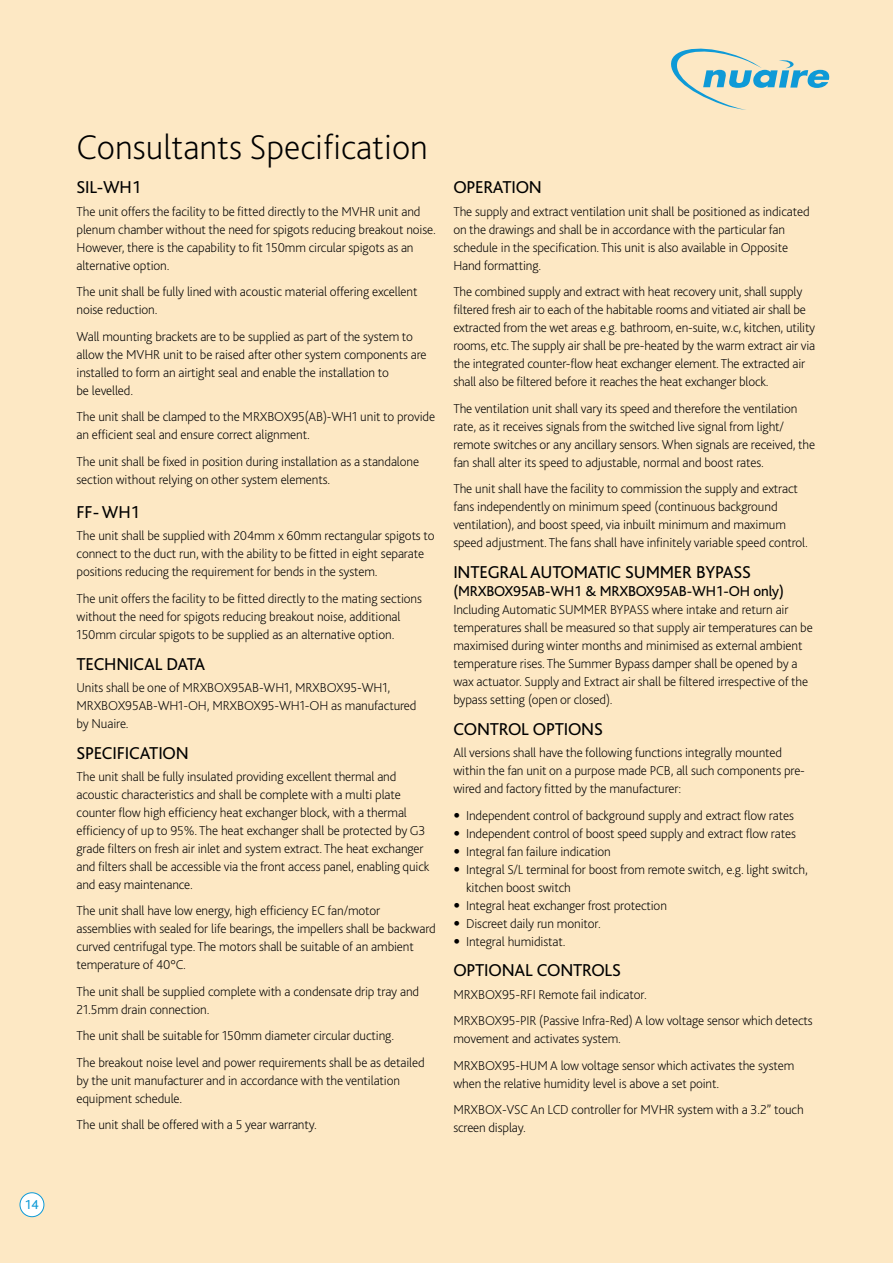
<style>
.page{position:relative;width:893px;height:1263px;background:#fde8c4}
.page>*{position:absolute;margin:0;border:0;box-sizing:border-box;transform-origin:0 0}
.t1{font:200 36px "Bliss 2";color:#000}
.t2{font:18px "Bliss";letter-spacing:-.01em;color:#000}
.t3{font:15px "Bliss";letter-spacing:-.01em;color:#000}
.t4{font:200 13.5px/18px "Bliss 2";letter-spacing:-.01em;color:#000}
.t5{font:13.5px "Bliss";color:#0e9ad7}
.s1{font-family:"Frutiger";font-weight:300;font-stretch:condensed}
</style>
<div class="page">
<div style="left:20px;top:1193px;width:24px;height:24px;background:#fff;border-radius:50%"></div>
<div style="left:20px;top:1192px;width:24px;height:25px;border:1px solid #0e9ad7;border-radius:50%"></div>
<svg style="left:671px;top:48px;width:159px;height:62px"></svg>
<p class="t5" style="left:25px;top:1197px;width:16px">14</p>
<h1 class="t1" style="left:77px;top:125px;width:353px">Consultants Specification</h1>
<h2 class="t2" style="left:77px;top:178px;width:66px">SIL-WH1</h2>
<p class="t4" style="left:77px;top:202px;width:361px">The unit offers the facility to be fitted directly to the MVHR unit and plenum chamber without the need for spigots reducing breakout noise.<br>However, there is the capability to fit 150mm circular spigots as an alternative option.</p>
<p class="t4" style="left:77px;top:282px;width:342px">The unit shall be fully lined with acoustic material offering excellent noise reduction.</p>
<p class="t4" style="left:77px;top:327px;width:352px">Wall mounting brackets are to be supplied as part of the system to allow the MVHR unit to be raised after other system components are installed to form an airtight seal and enable the installation to<br>be levelled.</p>
<p class="t4" style="left:77px;top:407px;width:360px">The unit shall be clamped to the MRXBOX95(AB)-WH1 unit to provide an efficient seal and ensure correct alignment.</p>
<p class="t4" style="left:77px;top:452px;width:344px">The unit shall be fixed in position during installation as a standalone section without relying on other system elements.</p>
<h2 class="t2" style="left:77px;top:503px;width:65px">FF- WH1</h2>
<p class="t4" style="left:77px;top:526px;width:359px">The unit shall be supplied with 204mm x 60mm rectangular spigots to connect to the duct run, with the ability to be fitted in eight separate positions reducing the requirement for bends in the system.</p>
<p class="t4" style="left:77px;top:589px;width:347px">The unit offers the facility to be fitted directly to the mating sections without the need for spigots reducing breakout noise, additional<br>150mm circular spigots to be supplied as an alternative option.</p>
<h2 class="t2" style="left:77px;top:654px;width:130px">TECHNICAL DATA</h2>
<p class="t4" style="left:77px;top:678px;width:341px">Units shall be one of MRXBOX95AB-WH1, MRXBOX95-WH1,<br>MRXBOX95AB-WH1-OH, MRXBOX95-WH1-OH as manufactured by Nuaire.</p>
<h2 class="t2" style="left:77px;top:743px;width:114px">SPECIFICATION</h2>
<p class="t4" style="left:77px;top:767px;width:354px">The unit shall be fully insulated providing excellent thermal and acoustic characteristics and shall be complete with a multi plate counter flow high efficiency heat exchanger block, with a thermal efficiency of up to 95%. The heat exchanger shall be protected by G3 grade filters on fresh air inlet and system extract. The heat exchanger and filters shall be accessible via the front access panel, enabling quick and easy maintenance.</p>
<p class="t4" style="left:77px;top:901px;width:361px">The unit shall have low energy, high efficiency EC fan/motor assemblies with sealed for life bearings, the impellers shall be backward curved centrifugal type. The motors shall be suitable of an ambient temperature of 40°C.</p>
<p class="t4" style="left:77px;top:982px;width:344px">The unit shall be supplied complete with a condensate drip tray and<br>21.5mm drain connection.</p>
<p class="t4" style="left:77px;top:1022px;width:350px;line-height:26.5px">The unit shall be suitable for 150mm diameter circular ducting.<br>The breakout noise level and power requirements shall be as detailed</p>
<p class="t4" style="left:77px;top:1071px;width:325px">by the unit manufacturer and in accordance with the ventilation equipment schedule.</p>
<p class="t4" style="left:77px;top:1115px;width:242px">The unit shall be offered with a 5 year warranty.</p>
<h2 class="t2" style="left:453px;top:178px;width:90px">OPERATION</h2>
<p class="t4" style="left:453px;top:202px;width:358px">The supply and extract ventilation unit shall be positioned as indicated on the drawings and shall be in accordance with the particular fan schedule in the specification. This unit is also available in Opposite Hand formatting.</p>
<p class="t4" style="left:453px;top:282px;width:363px">The combined supply and extract with heat recovery unit, shall supply filtered fresh air to each of the habitable rooms and vitiated air shall be extracted from the wet areas e.g. bathroom, en-suite, w.c, kitchen, utility rooms, etc. The supply air shall be pre-heated by the warm extract air via the integrated counter-flow heat exchanger element. The extracted air shall also be filtered before it reaches the heat exchanger block.</p>
<p class="t4" style="left:453px;top:399px;width:363px">The ventilation unit shall vary its speed and therefore the ventilation rate, as it receives signals from the switched live signal from light/ remote switches or any ancillary sensors. When signals are received, the fan shall alter its speed to adjustable, normal and boost rates.</p>
<p class="t4" style="left:453px;top:479px;width:356px">The unit shall have the facility to commission the supply and extract fans independently on minimum speed (continuous background ventilation), and boost speed, via inbuilt minimum and maximum speed adjustment. The fans shall have infinitely variable speed control.</p>
<h2 class="t2" style="left:453px;top:563px;width:299px">INTEGRAL AUTOMATIC SUMMER BYPASS</h2>
<p class="t3" style="left:453px;top:583px;width:332px">(MRXBOX95AB-WH1 &amp; MRXBOX95AB-WH1-OH only)</p>
<p class="t4" style="left:453px;top:600px;width:361px">Including Automatic SUMMER BYPASS where intake and return air temperatures shall be measured so that supply air temperatures can be maximised during winter months and minimised as external ambient temperature rises. The Summer Bypass damper shall be opened by a wax actuator. Supply and Extract air shall be filtered irrespective of the bypass setting (open or closed).</p>
<h2 class="t2" style="left:453px;top:719px;width:151px">CONTROL OPTIONS</h2>
<p class="t4" style="left:453px;top:743px;width:353px">All versions shall have the following functions integrally mounted within the fan unit on a purpose made PCB, all such components pre&shy;wired and factory fitted by the manufacturer:</p>
<p class="t4" style="left:453px;top:806px;width:342px"><span class="s1">•</span> Independent control of background supply and extract flow rates</p>
<p class="t4" style="left:453px;top:824px;width:344px"><span class="s1">•</span> Independent control of boost speed supply and extract flow rates</p>
<p class="t4" style="left:453px;top:842px;width:159px"><span class="s1">•</span> Integral fan failure indication</p>
<p class="t4" style="left:466px;top:860px;width:343px;text-indent:-13px"><span class="s1">•</span> Integral S/L terminal for boost from remote switch, e.g. light switch, kitchen boost switch</p>
<p class="t4" style="left:453px;top:896px;width:215px"><span class="s1">•</span> Integral heat exchanger frost protection</p>
<p class="t4" style="left:453px;top:914px;width:149px"><span class="s1">•</span> Discreet daily run monitor.</p>
<p class="t4" style="left:453px;top:932px;width:114px"><span class="s1">•</span> Integral humidistat.</p>
<h2 class="t2" style="left:453px;top:961px;width:169px">OPTIONAL CONTROLS</h2>
<p class="t4" style="left:453px;top:980px;width:361px;line-height:26.5px">MRXBOX95-RFI Remote fail indicator.<br>MRXBOX95-PIR (Passive Infra-Red) A low voltage sensor which detects</p>
<p class="t4" style="left:453px;top:1025px;width:342px;line-height:26.5px">movement and activates system.<br>MRXBOX95-HUM A low voltage sensor which activates the system</p>
<p class="t4" style="left:453px;top:1069px;width:352px;line-height:26.5px">when the relative humidity level is above a set point.<br>MRXBOX-VSC An LCD controller for MVHR system with a 3.2” touch</p>
<p class="t4" style="left:453px;top:1118px;width:74px">screen display.</p>
</div>
